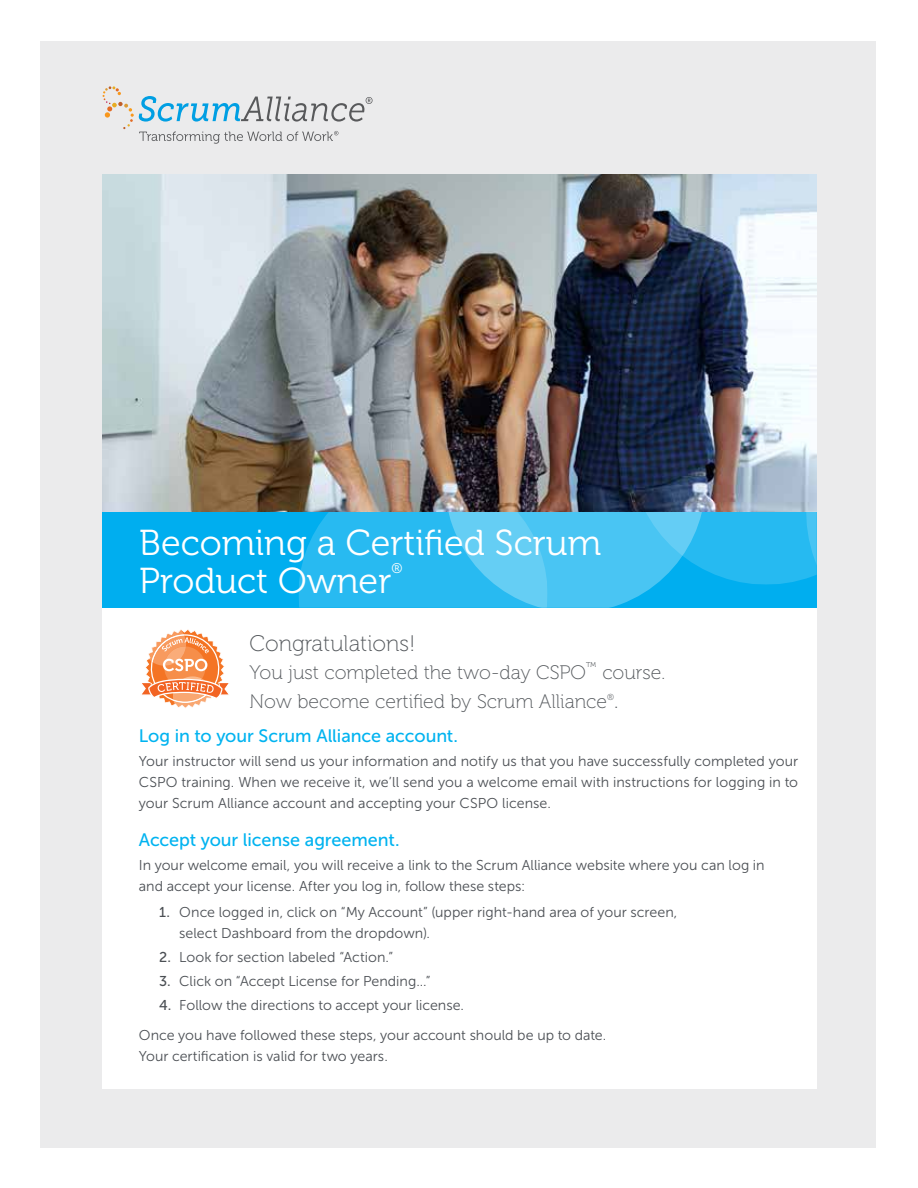
<style>
.page{position:relative;width:918px;height:1188px;background:#fff}
.page>*{position:absolute;margin:0;border:0;box-sizing:border-box;transform-origin:0 0}
.t1{font:36px/37.5px "Museo 300";color:#fff}
.t2{font:22.5px "Museo 100";color:#54585c}
.t3{font:19.5px/28.5px "Museo 100";color:#54585c}
.t4{font:18px "Museo Sans 500";letter-spacing:-.005em;color:#00b3f0}
.t5{font:14.25px/21px "Museo Sans 300";color:#4b4f54}
.t6{font:13.95px "Museo 300";color:#fff}
.t7{font:11.4px "Museo 100";color:#54585c}
.t8{font:8.7px "Museo 100";color:#54585c}
.s1{font-family:"Museo Sans 500"}
</style>
<div class="page">
<div style="left:40px;top:41px;width:836px;height:1107px;background:#e6e7e8"></div>
<div style="left:103px;top:607px;width:714px;height:482px;background:#fff"></div>
<svg style="left:103px;top:86px;width:270px;height:58px"></svg>
<div style="left:103px;top:512px;width:714px;height:95px;background:#00aeef"></div>
<svg style="left:298px;top:512px;width:519px;height:96px;background:#33bdf1"></svg>
<img style="left:103px;top:175px;width:714px;height:337px">
<svg style="left:141px;top:629px;width:88px;height:79px"></svg>
<h1 class="t1" style="left:139px;top:525px;width:463px">Becoming a Certified Scrum<br>Product Owner</h1>
<p class="t6" style="left:391px;top:560px;width:13px">®</p>
<h2 class="t2" style="left:250px;top:631px;width:167px">Congratulations!</h2>
<h3 class="t3" style="left:250px;top:659px;width:338px">You just completed the two-day CSPO</h3>
<p class="t7" style="left:586px;top:660px;width:13px">™</p>
<h3 class="t3" style="left:250px;top:659px;width:417px;text-indent:353px">course.<br>Now become certified by Scrum Alliance</h3>
<p class="t8" style="left:607px;top:692px;width:8px">®</p>
<h2 class="t2" style="left:614px;top:688px;width:6px">.</h2>
<p class="t4" style="left:139px;top:726px;width:321px">Log in to your Scrum Alliance account.</p>
<p class="t5" style="left:139px;top:751px;width:661px;text-align:justify">Your instructor will send us your information and notify us that you have successfully completed your CSPO training. When we receive it, we’ll send you a welcome email with instructions for logging in to your Scrum Alliance account and accepting your CSPO license.</p>
<p class="t4" style="left:139px;top:830px;width:262px">Accept your license agreement.</p>
<p class="t5" style="left:139px;top:855px;width:627px">In your welcome email, you will receive a link to the Scrum Alliance website where you can log in and accept your license. After you log in, follow these steps:</p>
<p class="t5" style="left:179px;top:901px;width:499px;text-indent:-20px"><span class="s1">1.</span> Once logged in, click on “My Account” (upper right-hand area of your screen, select Dashboard from the dropdown).</p>
<p class="t5" style="left:159px;top:947px;width:235px"><span class="s1">2.</span> Look for section labeled “Action.”</p>
<p class="t5" style="left:159px;top:971px;width:273px"><span class="s1">3.</span> Click on “Accept License for Pending...”</p>
<p class="t5" style="left:139px;top:991px;width:469px;line-height:29.7px;text-indent:20px"><span class="s1">4.</span> Follow the directions to accept your license.<br>Once you have followed these steps, your account should be up to date.</p>
<p class="t5" style="left:139px;top:1046px;width:251px">Your certification is valid for two years.</p>
</div>
